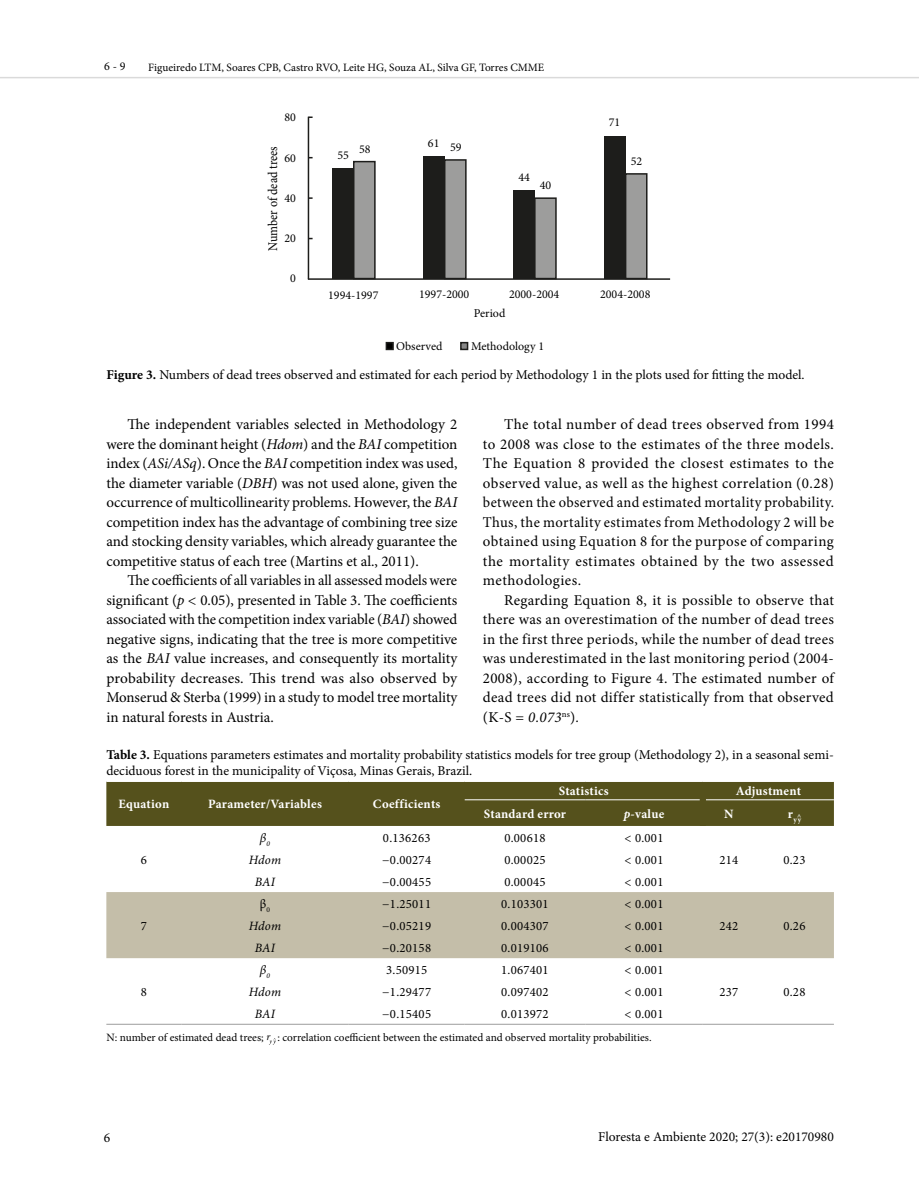
<style>
.page{position:relative;width:919px;height:1191px;background:#fff}
.page>*{position:absolute;margin:0;border:0;box-sizing:border-box;transform-origin:0 0}
.t1{font:15px/19.5px "Minion Pro";letter-spacing:.005em;color:#000;text-align:justify}
.t2{font:13.5px/16.2px "Minion Pro";color:#000}
.t3{font:13.35px "Minion Pro";color:#000;scale:.91 1}
.t4{font:12.75px "Minion Pro";letter-spacing:.02em;color:#000}
.t5{font:700 12.75px "Minion Pro";letter-spacing:.015em;color:#fff}
.t6{font:italic 12.75px "Minion Pro";letter-spacing:.01em;color:#000}
.t7{font:12px "Minion Pro";color:#000}
.t8{font:11.25px "Minion Pro";color:#000}
.t9{font:700 7.5px "Minion Pro";color:#fff}
.s1{font-weight:700}
.s2{font-style:italic}
.s3{font-style:italic;font-size:10.65px}
</style>
<div class="page">
<hr style="left:0;top:77px;width:918px;height:1px;background:#dadada">
<hr style="left:308px;top:117px;width:1px;height:162px;background:#1d1d1b">
<hr style="left:308px;top:278px;width:362px;height:2px;background:#1d1d1b">
<div style="left:332px;top:168px;width:22px;height:110px;background:#1d1d1b"></div>
<div style="left:354px;top:162px;width:21px;height:116px;background:#9d9d9c"></div>
<div style="left:353px;top:161px;width:22px;height:118px;border:1px solid #1d1d1b"></div>
<div style="left:444px;top:160px;width:22px;height:118px;background:#9d9d9c"></div>
<div style="left:444px;top:159px;width:22px;height:120px;border:1px solid #1d1d1b"></div>
<div style="left:534px;top:198px;width:22px;height:80px;background:#9d9d9c"></div>
<div style="left:534px;top:197px;width:22px;height:82px;border:1px solid #1d1d1b"></div>
<div style="left:625px;top:174px;width:21px;height:104px;background:#9d9d9c"></div>
<div style="left:624px;top:173px;width:23px;height:106px;border:1px solid #1d1d1b"></div>
<div style="left:422px;top:156px;width:22px;height:122px;background:#1d1d1b"></div>
<div style="left:513px;top:190px;width:22px;height:88px;background:#1d1d1b"></div>
<div style="left:603px;top:136px;width:22px;height:142px;background:#1d1d1b"></div>
<div style="left:386px;top:343px;width:7px;height:6px;background:#000"></div>
<div style="left:385px;top:342px;width:9px;height:8px;border:1px solid #1d1d1b"></div>
<svg style="left:462px;top:344px;width:4px;height:4px"></svg>
<div style="left:460px;top:342px;width:8px;height:8px;border:1px solid #1d1d1b"></div>
<div style="left:106px;top:782px;width:727px;height:44px;background:#55511c"></div>
<svg style="left:106px;top:958px;width:727px;height:66px"></svg>
<div style="left:106px;top:892px;width:727px;height:66px;background:#c4bea9"></div>
<hr style="left:106px;top:1024px;width:75px;height:1px;background:#9d9d9c">
<hr style="left:464px;top:799px;width:121px;height:1px;background:#fff">
<hr style="left:585px;top:799px;width:114px;height:1px;background:#fff">
<hr style="left:705px;top:799px;width:50px;height:1px;background:#fff">
<hr style="left:755px;top:799px;width:78px;height:1px;background:#fff">
<div style="left:699px;top:782px;width:6px;height:18px;background:#55511c"></div>
<div style="left:699px;top:799px;width:6px;height:27px;background:#55511c"></div>
<hr style="left:181px;top:1024px;width:168px;height:1px;background:#9d9d9c">
<hr style="left:349px;top:1024px;width:115px;height:1px;background:#9d9d9c">
<hr style="left:464px;top:1024px;width:121px;height:1px;background:#9d9d9c">
<hr style="left:585px;top:1024px;width:117px;height:1px;background:#9d9d9c">
<hr style="left:702px;top:1024px;width:53px;height:1px;background:#9d9d9c">
<hr style="left:755px;top:1024px;width:78px;height:1px;background:#9d9d9c">
<svg style="left:269px;top:1038px;width:7px;height:6px"></svg>
<p class="t7" style="left:104px;top:58px;width:23px">6 - 9</p>
<p class="t8" style="left:148px;top:59px;width:397px">Figueiredo LTM, Soares CPB, Castro RVO, Leite HG, Souza AL, Silva GF, Torres CMME</p>
<p class="t7" style="left:284px;top:109px;width:13px">80</p>
<p class="t7" style="left:608px;top:114px;width:13px">71</p>
<p class="t7" style="left:359px;top:141px;width:13px">58</p>
<p class="t7" style="left:428px;top:137px;width:35px">61 59</p>
<p class="t3" style="left:264px;top:251px;width:117px;rotate:-90deg">Number of dead trees</p>
<p class="t7" style="left:337px;top:147px;width:13px">55</p>
<p class="t7" style="left:284px;top:150px;width:13px">60</p>
<p class="t7" style="left:630px;top:153px;width:13px">52</p>
<p class="t7" style="left:284px;top:190px;width:13px">40</p>
<p class="t7" style="left:284px;top:230px;width:13px">20</p>
<p class="t7" style="left:290px;top:270px;width:7px">0</p>
<p class="t7" style="left:518px;top:169px;width:13px">44</p>
<p class="t7" style="left:539px;top:177px;width:13px">40</p>
<p class="t7" style="left:328px;top:287px;width:52px">1994-1997</p>
<p class="t7" style="left:419px;top:286px;width:52px">1997-2000</p>
<p class="t7" style="left:509px;top:286px;width:52px">2000-2004</p>
<p class="t7" style="left:600px;top:286px;width:52px">2004-2008</p>
<p class="t7" style="left:473px;top:305px;width:33px">Period</p>
<p class="t7" style="left:396px;top:338px;width:48px">Observed</p>
<p class="t7" style="left:471px;top:338px;width:75px">Methodology 1</p>
<p class="t2" style="left:106px;top:366px;width:699px"><span class="s1">Figure 3.</span> Numbers of dead trees observed and estimated for each period by Methodology 1 in the plots used for fitting the model.</p>
<p class="t1" style="left:106px;top:415px;width:352px;text-indent:21px">The independent variables selected in Methodology 2 were the dominant height (<span class="s2">Hdom</span>) and the <span class="s2">BAI</span> competition index (<span class="s2">ASi/ASq</span>). Once the <span class="s2">BAI</span> competition index was used, the diameter variable (<span class="s2">DBH</span>) was not used alone, given the occurrence of multicollinearity problems. However, the <span class="s2">BAI </span>competition index has the advantage of combining tree size and stocking density variables, which already guarantee the competitive status of each tree (Martins et al., 2011).</p>
<p class="t1" style="left:106px;top:571px;width:352px;text-indent:21px">The coefficients of all variables in all assessed models were significant (<span class="s2">p &lt;</span> 0.05), presented in Table 3. The coefficients associated with the competition index variable (<span class="s2">BAI</span>) showed negative signs, indicating that the tree is more competitive as the <span class="s2">BAI</span> value increases, and consequently its mortality probability decreases. This trend was also observed by Monserud &amp; Sterba (1999) in a study to model tree mortality in natural forests in Austria.</p>
<p class="t1" style="left:483px;top:415px;width:352px;text-indent:21px">The total number of dead trees observed from 1994 to 2008 was close to the estimates of the three models.<br>The Equation 8 provided the closest estimates to the observed value, as well as the highest correlation (0.28) between the observed and estimated mortality probability.<br>Thus, the mortality estimates from Methodology 2 will be obtained using Equation 8 for the purpose of comparing the mortality estimates obtained by the two assessed methodologies.</p>
<p class="t1" style="left:483px;top:590px;width:352px;text-indent:21px">Regarding Equation 8, it is possible to observe that there was an overestimation of the number of dead trees in the first three periods, while the number of dead trees was underestimated in the last monitoring period (2004- 2008), according to Figure 4. The estimated number of dead trees did not differ statistically from that observed (K-S = <span class="s2">0.073</span><sup>ns</sup>)<span class="s2">.</span></p>
<p class="t2" style="left:106px;top:746px;width:729px"><span class="s1">Table 3.</span> Equations parameters estimates and mortality probability statistics models for tree group (Methodology 2), in a seasonal semi&shy;deciduous forest in the municipality of Viçosa, Minas Gerais, Brazil.</p>
<p class="t5" style="left:118px;top:795px;width:52px">Equation</p>
<p class="t5" style="left:208px;top:795px;width:115px">Parameter/Variables</p>
<p class="t5" style="left:373px;top:795px;width:69px">Coefficients</p>
<p class="t5" style="left:558px;top:782px;width:51px">Statistics</p>
<p class="t5" style="left:735px;top:782px;width:67px">Adjustment</p>
<p class="t5" style="left:484px;top:804px;width:84px">Standard error</p>
<p class="t5" style="left:623px;top:804px;width:42px"><span class="s2">p</span>-value</p>
<p class="t5" style="left:724px;top:804px;width:11px">N</p>
<p class="t9" style="left:787px;top:814px;width:15px"><sup>r</sup>y^y</p>
<p class="t4" style="left:141px;top:851px;width:8px">6</p>
<p class="t4" style="left:141px;top:917px;width:8px">7</p>
<p class="t6" style="left:260px;top:829px;width:12px">β<sub>0</sub></p>
<p class="t4" style="left:383px;top:829px;width:49px">0.136263</p>
<p class="t4" style="left:504px;top:829px;width:43px">0.00618</p>
<p class="t4" style="left:624px;top:829px;width:40px">&lt; 0.001</p>
<p class="t6" style="left:249px;top:851px;width:34px">Hdom</p>
<p class="t4" style="left:382px;top:851px;width:50px">−0.00274</p>
<p class="t4" style="left:504px;top:851px;width:43px">0.00025</p>
<p class="t4" style="left:624px;top:851px;width:40px">&lt; 0.001</p>
<p class="t4" style="left:719px;top:851px;width:20px">214</p>
<p class="t4" style="left:783px;top:851px;width:24px">0.23</p>
<p class="t6" style="left:255px;top:873px;width:22px">BAI</p>
<p class="t4" style="left:382px;top:873px;width:50px">−0.00455</p>
<p class="t4" style="left:504px;top:873px;width:43px">0.00045</p>
<p class="t4" style="left:624px;top:873px;width:40px">&lt; 0.001</p>
<p class="t4" style="left:260px;top:895px;width:12px">β<sub>0</sub></p>
<p class="t4" style="left:382px;top:895px;width:50px">−1.25011</p>
<p class="t4" style="left:501px;top:895px;width:49px">0.103301</p>
<p class="t4" style="left:624px;top:895px;width:40px">&lt; 0.001</p>
<p class="t6" style="left:249px;top:917px;width:34px">Hdom</p>
<p class="t4" style="left:382px;top:917px;width:50px">−0.05219</p>
<p class="t4" style="left:501px;top:917px;width:49px">0.004307</p>
<p class="t4" style="left:624px;top:917px;width:40px">&lt; 0.001</p>
<p class="t4" style="left:719px;top:917px;width:20px">242</p>
<p class="t4" style="left:783px;top:917px;width:24px">0.26</p>
<p class="t6" style="left:255px;top:939px;width:22px">BAI</p>
<p class="t4" style="left:382px;top:939px;width:50px">−0.20158</p>
<p class="t4" style="left:501px;top:939px;width:49px">0.019106</p>
<p class="t4" style="left:624px;top:939px;width:40px">&lt; 0.001</p>
<p class="t6" style="left:260px;top:961px;width:12px">β<sub>0</sub></p>
<p class="t4" style="left:386px;top:961px;width:43px">3.50915</p>
<p class="t4" style="left:501px;top:961px;width:49px">1.067401</p>
<p class="t4" style="left:624px;top:961px;width:40px">&lt; 0.001</p>
<p class="t6" style="left:249px;top:983px;width:34px">Hdom</p>
<p class="t4" style="left:382px;top:983px;width:50px">−1.29477</p>
<p class="t4" style="left:501px;top:983px;width:49px">0.097402</p>
<p class="t4" style="left:624px;top:983px;width:40px">&lt; 0.001</p>
<p class="t4" style="left:719px;top:983px;width:20px">237</p>
<p class="t4" style="left:783px;top:983px;width:24px">0.28</p>
<p class="t6" style="left:255px;top:1005px;width:22px">BAI</p>
<p class="t4" style="left:382px;top:1005px;width:50px">−0.15405</p>
<p class="t4" style="left:501px;top:1005px;width:49px">0.013972</p>
<p class="t4" style="left:624px;top:1005px;width:40px">&lt; 0.001</p>
<p class="t8" style="left:106px;top:1029px;width:546px">N: number of estimated dead trees; <span class="s3">r</span> : correlation coefficient between the estimated and observed mortality probabilities.</p>
<p class="t4" style="left:141px;top:983px;width:8px">8</p>
<p class="t2" style="left:104px;top:1129px;width:8px">6</p>
<p class="t2" style="left:598px;top:1128px;width:237px">Floresta e Ambiente 2020; 27(3): e20170980</p>
</div>
